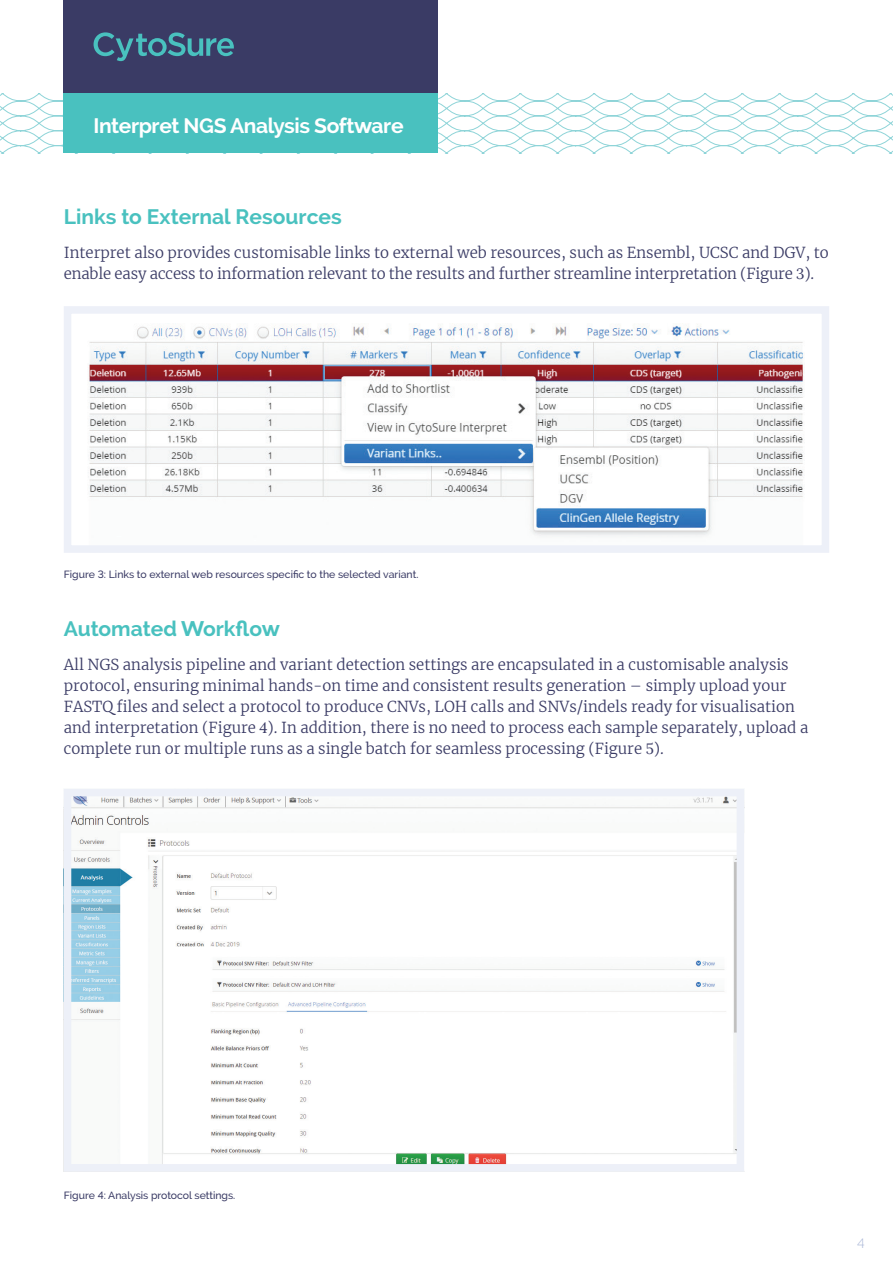
<style>
.page{position:relative;width:893px;height:1263px;background:#fff}
.page>*{position:absolute;margin:0;border:0;box-sizing:border-box;transform-origin:0 0}
.t1{font:21px "OGT Raleway Bold";color:#49c1bf}
.t2{font:21px "OGT Raleway Bold";letter-spacing:-.02em;color:#fff}
.t3{font:15px/21px "OGT Merriweather Light";color:#3a3b65}
.t4{font:13.5px "OGT Raleway Light";color:#aab7d7}
.t5{font:10.5px "OGT Raleway Medium";color:#3a3b65}
</style>
<div class="page">
<svg style="left:0;top:94px;width:893px;height:59px"></svg>
<div style="left:64px;top:0;width:374px;height:94px;background:#3a3b65"></div>
<div style="left:64px;top:94px;width:374px;height:59px;background:#49c1bf"></div>
<svg style="left:94px;top:32px;width:140px;height:29px"></svg>
<img style="left:88px;top:323px;width:717px;height:214px">
<div style="left:64px;top:306px;width:765px;height:247px;border:8px solid #edf0f8"></div>
<img style="left:73px;top:798px;width:662px;height:364px">
<div style="left:64px;top:789px;width:680px;height:382px;border:8px solid #edf0f8"></div>
<h1 class="t2" style="left:94px;top:114px;width:312px">Interpret NGS Analysis Software</h1>
<h1 class="t1" style="left:64px;top:204px;width:280px">Links to External Resources</h1>
<p class="t3" style="left:64px;top:241px;width:766px">Interpret also provides customisable links to external web resources, such as Ensembl, UCSC and DGV, to enable easy access to information relevant to the results and further streamline interpretation (Figure 3).</p>
<p class="t5" style="left:64px;top:569px;width:356px">Figure 3: Links to external web resources specific to the selected variant.</p>
<h1 class="t1" style="left:64px;top:617px;width:218px">Automated Workflow</h1>
<p class="t3" style="left:64px;top:654px;width:746px">All NGS analysis pipeline and variant detection settings are encapsulated in a customisable analysis protocol, ensuring minimal hands-on time and consistent results generation – simply upload your FASTQ files and select a protocol to produce CNVs, LOH calls and SNVs/indels ready for visualisation and interpretation (Figure 4). In addition, there is no need to process each sample separately, upload a complete run or multiple runs as a single batch for seamless processing (Figure 5).</p>
<p class="t5" style="left:64px;top:1189px;width:173px">Figure 4: Analysis protocol settings.</p>
<p class="t4" style="left:857px;top:1235px;width:9px">4</p>
</div>
